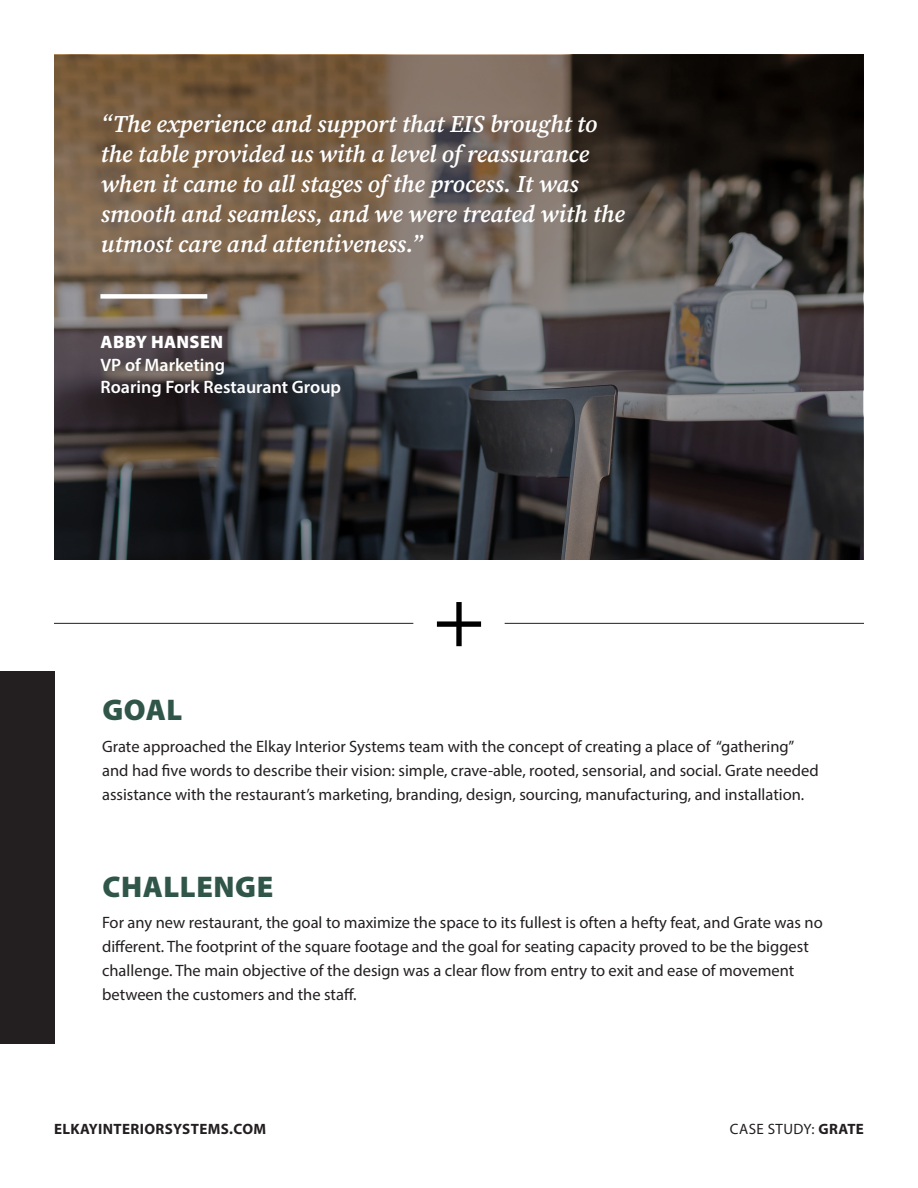
<style>
.page{position:relative;width:918px;height:1188px;background:#fff}
.page>*{position:absolute;margin:0;border:0;box-sizing:border-box;transform-origin:0 0}
.t1{font:900 30px "Myriad Pro";letter-spacing:.02em;color:#305649}
.t2{font:italic 600 24px/30px "Source Serif Pro";color:#fff}
.t3{font:600 18px/22.5px "Myriad Pro";color:#fff}
.t4{font:16.5px/24px "Myriad Pro";color:#231f20}
.t5{font:700 15px "Myriad Pro";letter-spacing:.025em;color:#231f20}
.t6{font:15px "Myriad Pro";letter-spacing:.025em;color:#231f20}
.s1{font-weight:900}
.s2{font-weight:700}
</style>
<div class="page">
<svg style="left:55px;top:55px;width:808px;height:504px;background:#585049"></svg>
<div style="left:100px;top:294px;width:107px;height:5px;background:#fff"></div>
<div style="left:0;top:671px;width:55px;height:373px;background:#231f20"></div>
<svg style="left:437px;top:602px;width:44px;height:44px"></svg>
<hr style="left:505px;top:623px;width:359px;height:1px;background:#231f20">
<hr style="left:54px;top:623px;width:359px;height:1px;background:#231f20">
<p class="t2" style="left:100px;top:109px;width:526px">“The experience and support that EIS brought to the table provided us with a level of reassurance when it came to all stages of the process. It was smooth and seamless, and we were treated with the utmost care and attentiveness.”</p>
<p class="t3" style="left:100px;top:331px;width:242px"><span class="s1">ABBY HANSEN<br></span>VP of Marketing<br>Roaring Fork Restaurant Group</p>
<p class="t1" style="left:102px;top:690px;width:81px">GOAL</p>
<p class="t4" style="left:102px;top:734px;width:718px">Grate approached the Elkay Interior Systems team with the concept of creating a place of “gathering” and had five words to describe their vision: simple, crave-able, rooted, sensorial, and social. Grate needed assistance with the restaurant’s marketing, branding, design, sourcing, manufacturing, and installation.</p>
<p class="t1" style="left:102px;top:866px;width:172px">CHALLENGE</p>
<p class="t4" style="left:102px;top:910px;width:722px">For any new restaurant, the goal to maximize the space to its fullest is often a hefty feat, and Grate was no different. The footprint of the square footage and the goal for seating capacity proved to be the biggest challenge. The main objective of the design was a clear flow from entry to exit and ease of movement between the customers and the staff.</p>
<p class="t5" style="left:54px;top:1119px;width:214px">ELKAYINTERIORSYSTEMS.COM</p>
<p class="t6" style="left:730px;top:1120px;width:136px">CASE STUDY: <span class="s2">GRATE</span></p>
</div>
